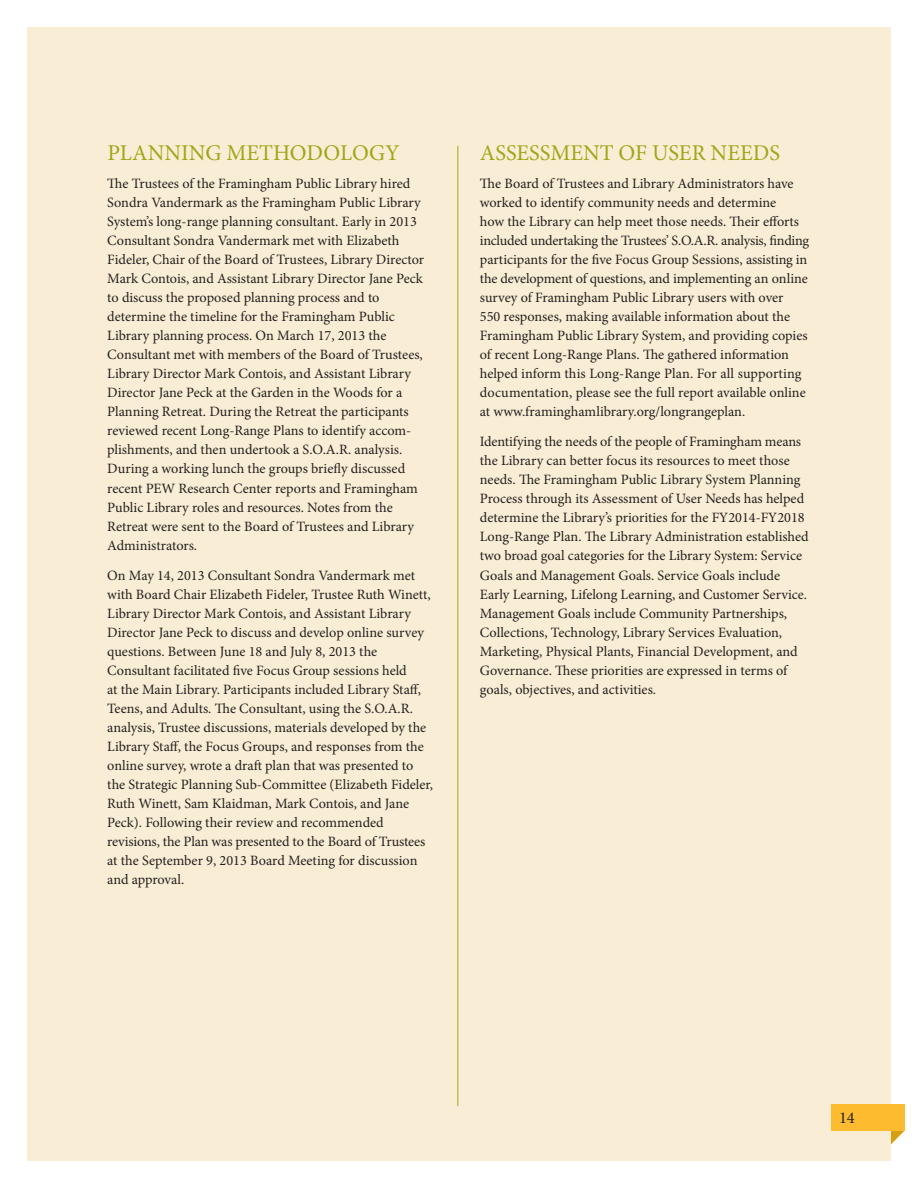
<style>
.page{position:relative;width:918px;height:1188px;background:#fff}
.page>*{position:absolute;margin:0;border:0;box-sizing:border-box;transform-origin:0 0}
.t1{font:22.5px "Minion Pro";color:#9fa617}
.t2{font:16.5px "Minion Pro";color:#231f20}
.t3{font:14.25px/19px "Minion Pro";color:#231f20}
</style>
<div class="page">
<div style="left:27px;top:27px;width:864px;height:1134px;background:#f9eed5"></div>
<svg style="left:891px;top:1131px;width:13px;height:13px"></svg>
<div style="left:831px;top:1104px;width:73px;height:27px;background:#fdbb30"></div>
<hr style="left:457px;top:146px;width:1px;height:960px;background:#9fa617">
<h1 class="t1" style="left:107px;top:138px;width:200px">Planning Methodolo</h1>
<h1 class="t1" style="left:369px;top:138px;width:28px">gy</h1>
<p class="t3" style="left:107px;top:174px;width:319px">The Trustees of the Framingham Public Library hired Sondra Vandermark as the Framingham Public Library System’s long-range planning consultant. Early in 2013<br>Consultant Sondra Vandermark met with Elizabeth Fideler, Chair of the Board of Trustees, Library Director Mark Contois, and Assistant Library Director Jane Peck to discuss the proposed planning process and to determine the timeline for the Framingham Public Library planning process. On March 17, 2013 the Consultant met with members of the Board of Trustees, Library Director Mark Contois, and Assistant Library Director Jane Peck at the Garden in the Woods for a Planning Retreat. During the Retreat the participants reviewed recent Long-Range Plans to identify accom&shy;plishments, and then undertook a S.O.A.R. analysis.<br>During a working lunch the groups briefly discussed recent PEW</p>
<p class="t3" style="left:107px;top:479px;width:312px;text-indent:71px">Research Center reports and Framingham Public Library roles and resources. Notes from the Retreat were sent to the Board of Trustees and Library Administrators.</p>
<p class="t3" style="left:107px;top:566px;width:327px">On May 14, 2013 Consultant Sondra Vandermark met with Board Chair Elizabeth Fideler, Trustee Ruth Winett, Library Director Mark Contois, and Assistant Library Director Jane Peck to discuss and develop online survey questions. Between June 18 and July 8, 2013 the Consultant facilitated five Focus Group sessions held<br>at the Main Library. Participants included Library Staff, Teens, and Adults. The Consultant, using the S.O.A.R. analysis, Trustee discussions, materials developed by the Library Staff, the Focus Groups, and responses from the online survey, wrote a draft plan that was presented to the Strategic Planning Sub-Committee (Elizabeth Fideler, Ruth Winett, Sam Klaidman, Mark Contois, and Jane Peck). Following their review and recommended revisions, the Plan was presented to the Board of Trustees at the September 9, 2013 Board Meeting for discussion and approval.</p>
<h1 class="t1" style="left:480px;top:138px;width:302px">Assessment of User Needs</h1>
<p class="t3" style="left:480px;top:174px;width:331px">The Board of Trustees and Library Administrators have worked to identify community needs and determine<br>how the Library can help meet those needs. Their efforts included undertaking the Trustees’ S.O.A.R. analysis, finding participants for the five Focus Group Sessions, assisting in the development of questions, and implementing an online survey of Framingham Public Library users with over<br>550 responses, making available information about the Framingham Public Library System, and providing copies of recent Long-Range Plans. The gathered information helped inform this Long-Range Plan. For all supporting documentation, please see the full report available online at www.framinghamlibrary.org/longrangeplan.</p>
<p class="t3" style="left:480px;top:432px;width:331px">Identifying the needs of the people of Framingham means the Library can better focus its resources to meet those needs. The Framingham Public Library System Planning Process through its Assessment of User Needs has helped determine the Library’s priorities for the FY2014-FY2018<br>Long-Range Plan. The Library Administration established two broad goal categories for the Library System: Service Goals and Management Goals. Service Goals include Early Learning, Lifelong Learning, and Customer Service.<br>Management Goals include Community Partnerships, Collections, Technology, Library Services Evaluation, Marketing, Physical Plants, Financial Development, and Governance. These priorities are expressed in terms of goals, objectives, and activities.</p>
<p class="t2" style="left:839px;top:1106px;width:17px">14</p>
</div>
